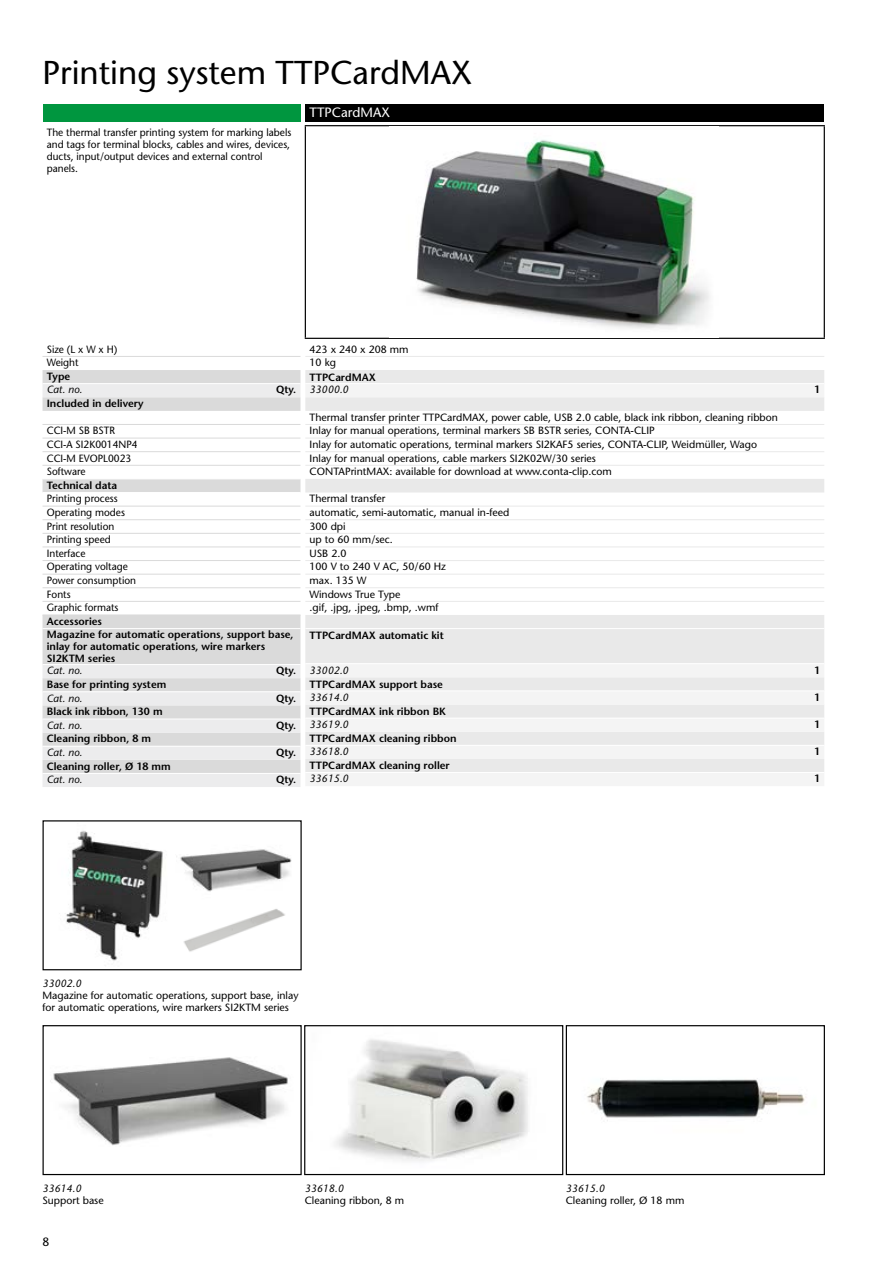
<style>
.page{position:relative;width:893px;height:1263px;background:#fff}
.page>*{position:absolute;margin:0;border:0;box-sizing:border-box;transform-origin:0 0}
.t1{font:500 33px "Stone Sans Std";color:#000}
.t2{font:500 13.5px "Stone Sans Std";color:#fff}
.t3{font:500 12px "Stone Sans Std";color:#000}
.t4{font:500 10.5px/13.6px "Stone Sans Std";color:#000}
.t5{font:600 10.5px/13.6px "Stone Sans Std";color:#000}
.t6{font:500 10.5px/13.6px "Stone Sans Std";color:#000;scale:.96 1}
.t7{font:italic 500 10.5px "Stone Sans Std";color:#000}
</style>
<div class="page">
<img style="left:50px;top:1057px;width:238px;height:89px">
<div style="left:43px;top:1025px;width:259px;height:150px;border:1px solid #000"></div>
<img style="left:65px;top:830px;width:98px;height:131px">
<div style="left:43px;top:820px;width:259px;height:150px;border:1px solid #000"></div>
<img style="left:335px;top:1039px;width:193px;height:122px">
<div style="left:304px;top:1025px;width:259px;height:150px;border:1px solid #000"></div>
<img style="left:587px;top:1078px;width:218px;height:43px">
<div style="left:566px;top:1025px;width:259px;height:150px;border:1px solid #000"></div>
<img style="left:184px;top:909px;width:101px;height:43px">
<img style="left:176px;top:849px;width:116px;height:43px">
<div style="left:305px;top:104px;width:519px;height:17px;background:#000"></div>
<svg style="left:306px;top:126px;width:518px;height:212px"></svg>
<div style="left:305px;top:370px;width:519px;height:13px;background:#e9e9e9"></div>
<svg style="left:305px;top:385px;width:519px;height:401px"></svg>
<hr style="left:305px;top:506px;width:519px;height:1px;background:#e9e9e9">
<hr style="left:305px;top:519px;width:519px;height:1px;background:#e9e9e9">
<hr style="left:305px;top:533px;width:519px;height:1px;background:#e9e9e9">
<hr style="left:305px;top:546px;width:519px;height:1px;background:#e9e9e9">
<hr style="left:305px;top:356px;width:519px;height:1px;background:#e9e9e9">
<hr style="left:305px;top:560px;width:519px;height:1px;background:#e9e9e9">
<hr style="left:305px;top:574px;width:519px;height:1px;background:#e9e9e9">
<hr style="left:305px;top:587px;width:519px;height:1px;background:#e9e9e9">
<hr style="left:305px;top:601px;width:519px;height:1px;background:#e9e9e9">
<hr style="left:305px;top:663px;width:519px;height:1px;background:#fff">
<hr style="left:305px;top:690px;width:519px;height:1px;background:#fff">
<hr style="left:305px;top:745px;width:519px;height:1px;background:#fff">
<hr style="left:305px;top:718px;width:519px;height:1px;background:#fff">
<hr style="left:305px;top:772px;width:519px;height:1px;background:#fff">
<hr style="left:305px;top:125px;width:520px;height:1px;background:#000">
<hr style="left:305px;top:126px;width:1px;height:212px;background:#000">
<hr style="left:824px;top:126px;width:1px;height:212px;background:#000">
<hr style="left:305px;top:338px;width:520px;height:1px;background:#000">
<hr style="left:305px;top:628px;width:519px;height:1px;background:#fff">
<hr style="left:305px;top:424px;width:519px;height:1px;background:#e9e9e9">
<hr style="left:305px;top:438px;width:519px;height:1px;background:#e9e9e9">
<hr style="left:305px;top:451px;width:519px;height:1px;background:#e9e9e9">
<hr style="left:305px;top:465px;width:519px;height:1px;background:#e9e9e9">
<img style="left:390px;top:126px;width:329px;height:212px">
<div style="left:43px;top:104px;width:257px;height:17px;background:#00963f"></div>
<div style="left:43px;top:370px;width:257px;height:13px;background:#dadada"></div>
<svg style="left:43px;top:384px;width:257px;height:403px"></svg>
<svg style="left:43px;top:493px;width:257px;height:122px"></svg>
<hr style="left:43px;top:506px;width:257px;height:1px;background:#dadada">
<hr style="left:43px;top:519px;width:257px;height:1px;background:#dadada">
<hr style="left:43px;top:533px;width:257px;height:1px;background:#dadada">
<hr style="left:43px;top:546px;width:257px;height:1px;background:#dadada">
<hr style="left:43px;top:560px;width:257px;height:1px;background:#dadada">
<hr style="left:43px;top:574px;width:257px;height:1px;background:#dadada">
<hr style="left:43px;top:587px;width:257px;height:1px;background:#dadada">
<hr style="left:43px;top:601px;width:257px;height:1px;background:#dadada">
<hr style="left:43px;top:465px;width:257px;height:1px;background:#dadada">
<hr style="left:43px;top:664px;width:257px;height:1px;background:#fff">
<hr style="left:43px;top:691px;width:257px;height:1px;background:#fff">
<hr style="left:43px;top:719px;width:257px;height:1px;background:#fff">
<hr style="left:43px;top:746px;width:257px;height:1px;background:#fff">
<hr style="left:43px;top:773px;width:257px;height:1px;background:#fff">
<hr style="left:43px;top:356px;width:257px;height:1px;background:#dadada">
<hr style="left:43px;top:478px;width:257px;height:1px;background:#fff">
<hr style="left:43px;top:492px;width:257px;height:1px;background:#fff">
<hr style="left:43px;top:615px;width:257px;height:1px;background:#dadada">
<hr style="left:43px;top:628px;width:257px;height:1px;background:#fff">
<hr style="left:43px;top:424px;width:257px;height:1px;background:#dadada">
<hr style="left:43px;top:438px;width:257px;height:1px;background:#dadada">
<hr style="left:43px;top:451px;width:257px;height:1px;background:#dadada">
<h1 class="t1" style="left:43px;top:53px;width:431px">Printing system TTPCardMAX</h1>
<p class="t6" style="left:47px;top:126px;width:256px;line-height:12px">The thermal transfer printing system for marking labels and tags for terminal blocks, cables and wires, devices, ducts, input/output devices and external control panels.</p>
<p class="t2" style="left:310px;top:104px;width:82px">TTPCardMAX</p>
<p class="t6" style="left:47px;top:342px;width:75px">Size (L x W x H)<br>Weight</p>
<p class="t5" style="left:47px;top:369px;width:25px">Type</p>
<p class="t7" style="left:47px;top:384px;width:37px">Cat. no.</p>
<p class="t5" style="left:276px;top:383px;width:22px">Qty.</p>
<p class="t5" style="left:47px;top:397px;width:98px">Included in delivery</p>
<p class="t6" style="left:47px;top:424px;width:96px">CCI-M SB BSTR<br>CCI-A SI2K0014NP4<br>CCI-M EVOPL0023<br>Software</p>
<p class="t5" style="left:47px;top:478px;width:72px">Technical data</p>
<p class="t6" style="left:47px;top:492px;width:95px">Printing process<br>Operating modes<br>Print resolution<br>Printing speed<br>Interface<br>Operating voltage<br>Power consumption<br>Fonts<br>Graphic formats</p>
<p class="t5" style="left:47px;top:614px;width:248px">Accessories<br>Magazine for automatic operations, support base,</p>
<p class="t5" style="left:47px;top:641px;width:220px;line-height:12px">inlay for automatic operations, wire markers<br>SI2KTM series</p>
<p class="t7" style="left:47px;top:664px;width:37px">Cat. no.</p>
<p class="t5" style="left:276px;top:664px;width:22px">Qty.</p>
<p class="t5" style="left:47px;top:677px;width:121px">Base for printing system</p>
<p class="t7" style="left:47px;top:692px;width:37px">Cat. no.</p>
<p class="t5" style="left:276px;top:691px;width:22px">Qty.</p>
<p class="t5" style="left:47px;top:705px;width:117px">Black ink ribbon, 130 m</p>
<p class="t7" style="left:47px;top:719px;width:37px">Cat. no.</p>
<p class="t5" style="left:276px;top:718px;width:22px">Qty.</p>
<p class="t5" style="left:47px;top:732px;width:106px">Cleaning ribbon, 8 m</p>
<p class="t7" style="left:47px;top:746px;width:37px">Cat. no.</p>
<p class="t5" style="left:276px;top:745px;width:22px">Qty.</p>
<p class="t5" style="left:47px;top:759px;width:125px">Cleaning roller, Ø 18 mm</p>
<p class="t7" style="left:47px;top:773px;width:37px">Cat. no.</p>
<p class="t5" style="left:276px;top:773px;width:22px">Qty.</p>
<p class="t4" style="left:310px;top:342px;width:100px">423 x 240 x 208 mm<br>10 kg</p>
<p class="t5" style="left:310px;top:370px;width:68px">TTPCardMAX</p>
<p class="t7" style="left:310px;top:384px;width:41px">33000.0</p>
<p class="t5" style="left:814px;top:383px;width:8px">1</p>
<p class="t4" style="left:310px;top:410px;width:470px">Thermal transfer printer TTPCardMAX, power cable, USB 2.0 cable, black ink ribbon, cleaning ribbon Inlay for manual operations, terminal markers SB BSTR series, CONTA-CLIP<br>Inlay for automatic operations, terminal markers SI2KAF5 series, CONTA-CLIP, Weidmüller, Wago Inlay for manual operations, cable markers SI2K02W/30 series<br>CONTAPrintMAX: available for download at www.conta-clip.com</p>
<p class="t4" style="left:310px;top:492px;width:201px">Thermal transfer<br>automatic, semi-automatic, manual in-feed<br>300 dpi<br>up to 60 mm/sec.<br>USB 2.0<br>100 V to 240 V AC, 50/60 Hz<br>max. 135 W<br>Windows True Type<br>.gif, .jpg, .jpeg, .bmp, .wmf</p>
<p class="t5" style="left:310px;top:629px;width:136px">TTPCardMAX automatic kit</p>
<p class="t7" style="left:310px;top:664px;width:41px">33002.0</p>
<p class="t5" style="left:814px;top:663px;width:8px">1</p>
<p class="t5" style="left:310px;top:677px;width:135px">TTPCardMAX support base</p>
<p class="t7" style="left:310px;top:691px;width:41px">33614.0</p>
<p class="t5" style="left:814px;top:690px;width:8px">1</p>
<p class="t5" style="left:310px;top:704px;width:138px">TTPCardMAX ink ribbon BK</p>
<p class="t7" style="left:310px;top:718px;width:41px">33619.0</p>
<p class="t5" style="left:814px;top:717px;width:8px">1</p>
<p class="t5" style="left:310px;top:732px;width:148px">TTPCardMAX cleaning ribbon</p>
<p class="t7" style="left:310px;top:745px;width:41px">33618.0</p>
<p class="t5" style="left:814px;top:745px;width:8px">1</p>
<p class="t5" style="left:310px;top:759px;width:142px">TTPCardMAX cleaning roller</p>
<p class="t7" style="left:310px;top:772px;width:41px">33615.0</p>
<p class="t5" style="left:814px;top:772px;width:8px">1</p>
<p class="t7" style="left:43px;top:977px;width:41px">33002.0</p>
<p class="t4" style="left:43px;top:989px;width:258px;line-height:12px">Magazine for automatic operations, support base, inlay for automatic operations, wire markers SI2KTM series</p>
<p class="t7" style="left:43px;top:1182px;width:41px">33614.0</p>
<p class="t4" style="left:43px;top:1193px;width:63px">Support base</p>
<p class="t3" style="left:43px;top:1235px;width:8px">8</p>
<p class="t7" style="left:305px;top:1182px;width:41px">33618.0</p>
<p class="t4" style="left:305px;top:1193px;width:101px">Cleaning ribbon, 8 m</p>
<p class="t7" style="left:566px;top:1182px;width:41px">33615.0</p>
<p class="t4" style="left:566px;top:1193px;width:120px">Cleaning roller, Ø 18 mm</p>
</div>
